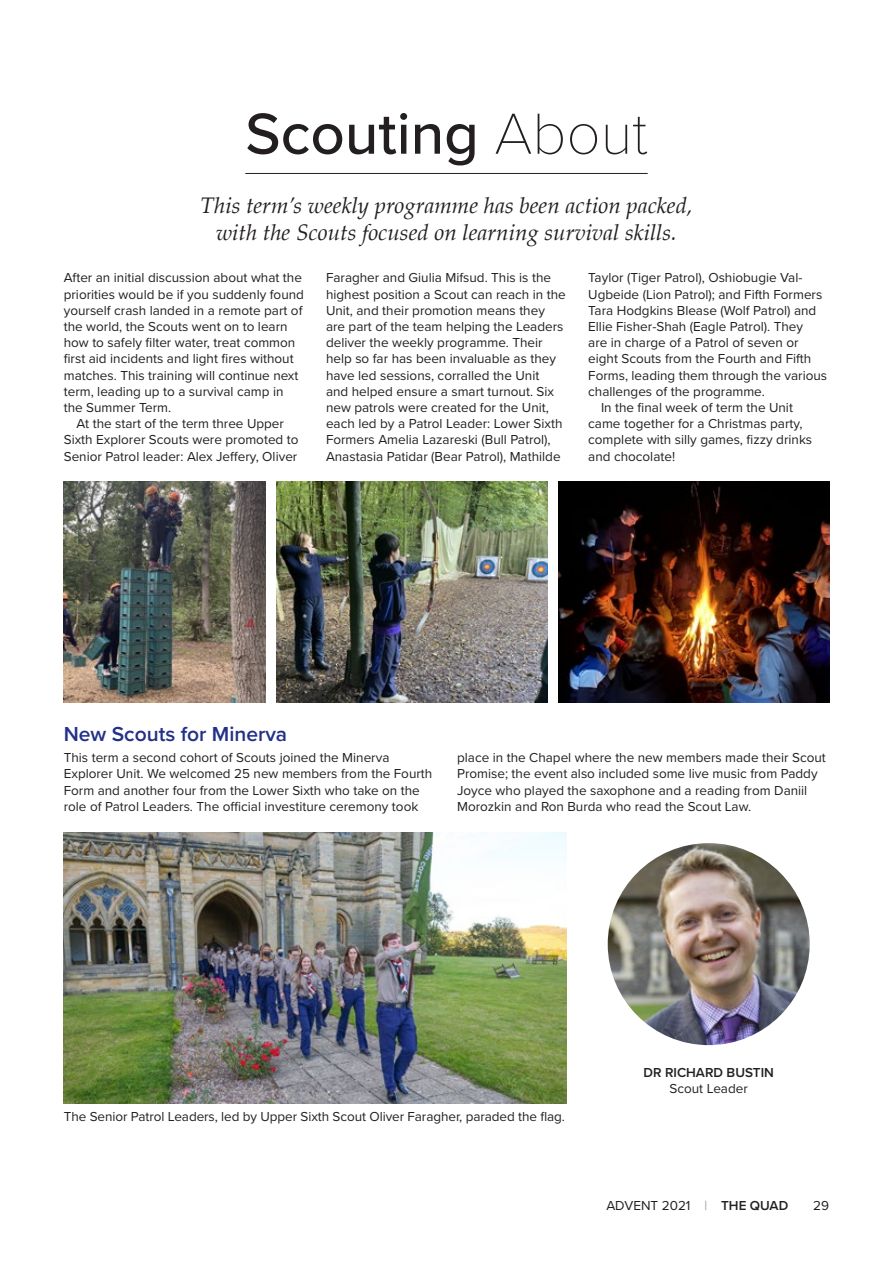
<style>
.page{position:relative;width:893px;height:1263px;background:#fff}
.page>*{position:absolute;margin:0;border:0;box-sizing:border-box;transform-origin:0 0}
.t1{font:500 60px "Proxima Nova";color:#231f20}
.t2{font:italic 22.5px/27px "Palatino";color:#231f20;text-align:center}
.t3{font:600 21px "Proxima Nova";color:#223187}
.t4{font:13.5px/16.2px "Proxima Nova";color:#231f20}
.t5{font:600 13.5px "Proxima Nova";color:#231f20}
.s1{font-family:"Proxima Nova T";font-weight:100}
.s2{font-family:"Proxima Nova T";font-weight:100;color:#4b4c4d}
.s3{font-weight:600}
</style>
<div class="page">
<img style="left:608px;top:843px;width:202px;height:202px;border-radius:101px">
<img style="left:64px;top:482px;width:202px;height:221px">
<img style="left:276px;top:482px;width:271px;height:221px">
<img style="left:558px;top:482px;width:271px;height:221px">
<img style="left:64px;top:832px;width:503px;height:271px">
<hr style="left:245px;top:173px;width:403px;height:1px;background:#231f20">
<h1 class="t1" style="left:245px;top:89px;width:404px">Scouting <span class="s1">About</span></h1>
<h2 class="t2" style="left:200px;top:191px;width:494px">This term’s weekly programme has been action packed, with the Scouts focused on learning survival skills.</h2>
<p class="t4" style="left:64px;top:269px;width:242px">After an initial discussion about what the priorities would be if you suddenly found yourself crash landed in a remote part of the world, the Scouts went on to learn how to safely filter water, treat common first aid incidents and light fires without matches. This training will continue next term, leading up to a survival camp in the Summer Term.</p>
<p class="t4" style="left:64px;top:415px;width:236px;text-align:center">At the start of the term three Upper<br>Sixth Explorer Scouts were promoted to<br>Senior Patrol leader: Alex Jeffery, Oliver</p>
<p class="t4" style="left:326px;top:269px;width:241px">Faragher and Giulia Mifsud. This is the highest position a Scout can reach in the Unit, and their promotion means they are part of the team helping the Leaders deliver the weekly programme. Their help so far has been invaluable as they have led sessions, corralled the Unit<br>and helped ensure a smart turnout. Six new patrols were created for the Unit, each led by a Patrol Leader: Lower Sixth Formers Amelia Lazareski (Bull Patrol), Anastasia Patidar (Bear Patrol), Mathilde</p>
<p class="t4" style="left:588px;top:269px;width:216px">Taylor (Tiger Patrol), Oshiobugie Val-</p>
<p class="t4" style="left:588px;top:285px;width:236px">Ugbeide (Lion Patrol); and Fifth Formers</p>
<p class="t4" style="left:588px;top:302px;width:230px">Tara Hodgkins Blease (Wolf Patrol) and</p>
<p class="t4" style="left:588px;top:318px;width:216px">Ellie Fisher-Shah (Eagle Patrol). They</p>
<p class="t4" style="left:588px;top:334px;width:212px">are in charge of a Patrol of seven or</p>
<p class="t4" style="left:588px;top:350px;width:225px">eight Scouts from the Fourth and Fifth</p>
<p class="t4" style="left:588px;top:366px;width:240px">Forms, leading them through the various</p>
<p class="t4" style="left:588px;top:383px;width:178px">challenges of the programme.</p>
<p class="t4" style="left:601px;top:399px;width:192px">In the final week of term the Unit</p>
<p class="t4" style="left:588px;top:415px;width:216px">came together for a Christmas party,</p>
<p class="t4" style="left:588px;top:431px;width:225px">complete with silly games, fizzy drinks</p>
<p class="t4" style="left:588px;top:447px;width:88px">and chocolate!</p>
<h3 class="t3" style="left:64px;top:718px;width:225px">New Scouts for Minerva</h3>
<p class="t4" style="left:64px;top:749px;width:370px">This term a second cohort of Scouts joined the Minerva Explorer Unit. We welcomed 25 new members from the Fourth Form and another four from the Lower Sixth who take on the role of Patrol Leaders. The official investiture ceremony took</p>
<p class="t4" style="left:457px;top:749px;width:369px">place in the Chapel where the new members made their Scout Promise; the event also included some live music from Paddy Joyce who played the saxophone and a reading from Daniil Morozkin and Ron Burda who read the Scout Law.</p>
<p class="t5" style="left:643px;top:1062px;width:132px">DR RICHARD BUSTIN</p>
<p class="t4" style="left:669px;top:1080px;width:80px">Scout Leader</p>
<p class="t4" style="left:64px;top:1107px;width:503px">The Senior Patrol Leaders, led by Upper Sixth Scout Oliver Faragher, paraded the flag.</p>
<p class="t4" style="left:606px;top:1197px;width:183px">ADVENT 2021 <span class="s2">|</span> <span class="s3">THE QUAD</span></p>
<p class="t4" style="left:813px;top:1197px;width:17px">29</p>
</div>
